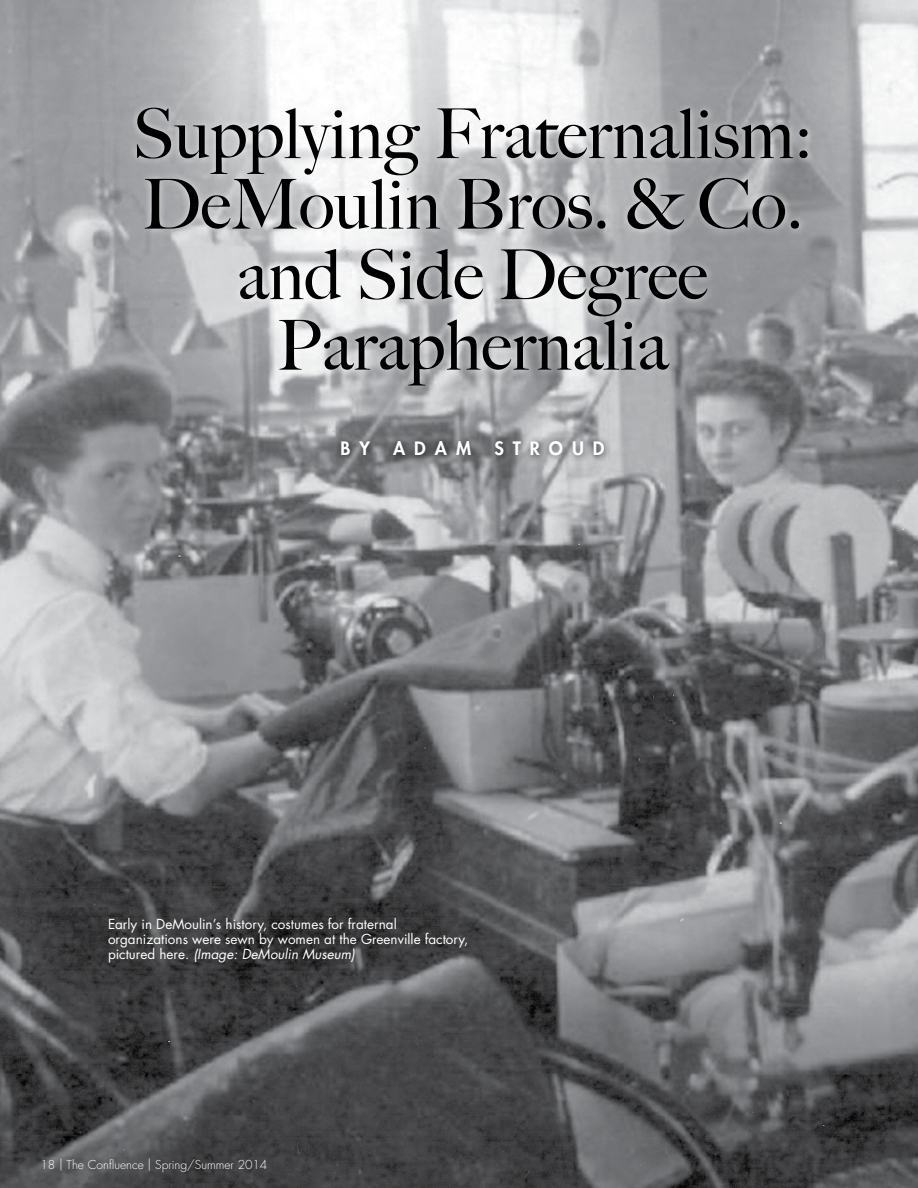
<style>
.page{position:relative;width:918px;height:1188px;background:#fff}
.page>*{position:absolute;margin:0;border:0;box-sizing:border-box;transform-origin:0 0}
.t1{font:500 69px/70.5px "Big Caslon";color:#000;text-align:center}
.t2{font:800 18px "Futura Std";letter-spacing:.5em;color:#fff}
.t3{font:13.5px/15px "Futura Std";color:#fff}
.t4{font:300 12px "Futura Std";color:#fff}
.s1{font-style:italic}
</style>
<div class="page">
<img style="left:0;top:0;width:913px;height:1188px">
<div style="left:129px;top:100px;width:687px;height:294px;background:#fff;opacity:.75"></div>
<div style="left:334px;top:434px;width:278px;height:30px;background:#000;opacity:.75"></div>
<div style="left:913px;top:0;width:5px;height:1188px;background:#000;opacity:.3"></div>
<h1 class="t1" style="left:133px;top:99px;width:681px">Supplying Fraternalism:<br>DeMoulin Bros. &amp; Co. and Side Degree<br>Paraphernalia</h1>
<h2 class="t2" style="left:340px;top:437px;width:31px">B Y</h2>
<h2 class="t2" style="left:393px;top:437px;width:80px">ADAM</h2>
<h2 class="t2" style="left:494px;top:437px;width:112px">STROUD</h2>
<p class="t3" style="left:108px;top:917px;width:362px">Early in DeMoulin’s history, costumes for fraternal organizations were sewn by women at the Greenville factory, pictured here. <span class="s1">(Image: DeMoulin Museum)</span></p>
<p class="t4" style="left:40px;top:1157px;width:228px">18 | The Confluence | Spring/Summer 2014</p>
</div>
